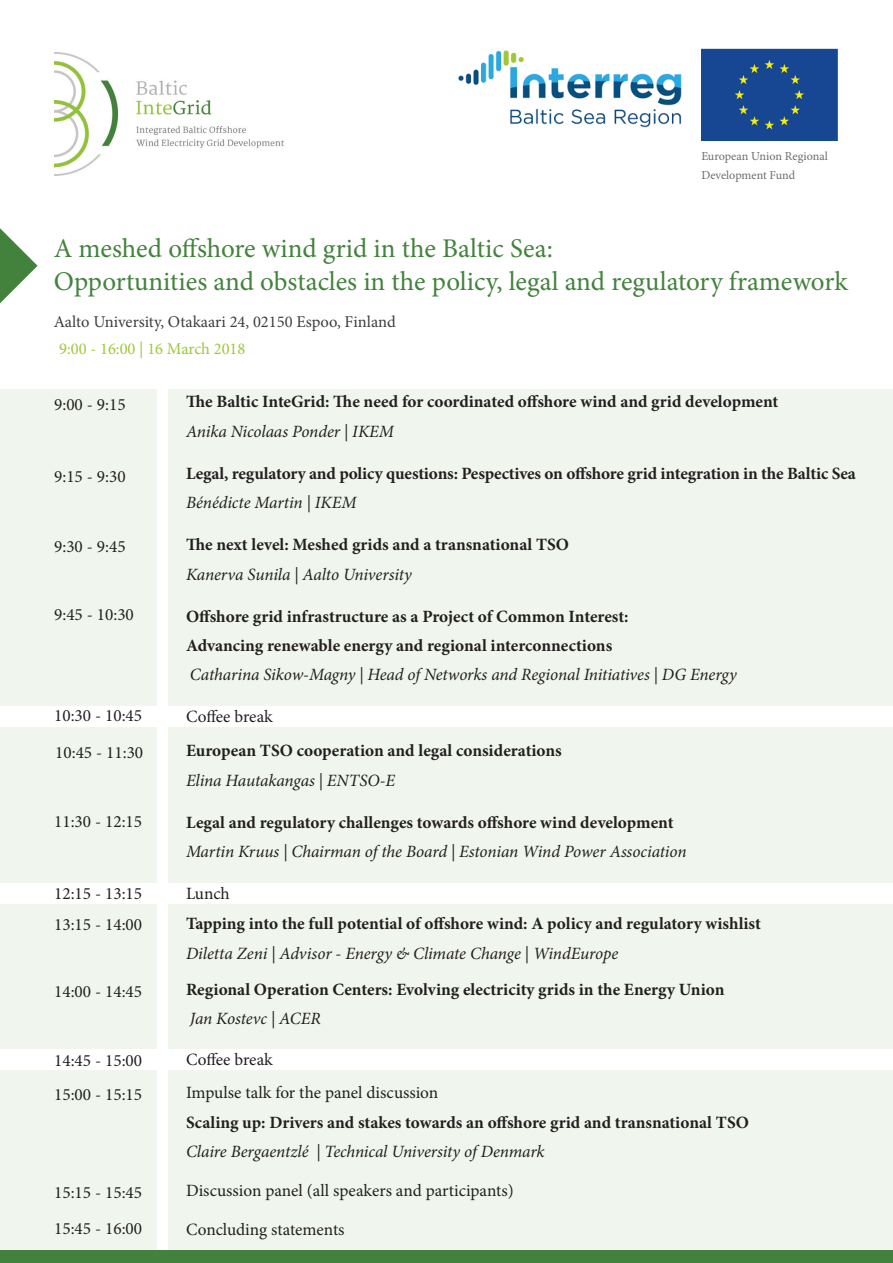
<style>
.page{position:relative;width:893px;height:1263px;background:#fff}
.page>*{position:absolute;margin:0;border:0;box-sizing:border-box;transform-origin:0 0}
.t1{font:27px/32.4px "Minion Pro";color:#43823d}
.t2{font:700 17.25px/29.5px "Minion Pro";color:#231f20}
.t3{font:italic 17.25px "Minion Pro";letter-spacing:-.005em;color:#231f20}
.t4{font:17.25px/36.2px "Minion Pro";color:#231f20}
.t5{font:16.5px "Minion Pro";color:#3e3e3f}
.t6{font:16.5px "Minion Pro";color:#9ec73a}
.t7{font:12.15px/18.8px "Minion Pro";letter-spacing:-.005em;color:#6c6d70}
</style>
<div class="page">
<img style="left:458px;top:51px;width:223px;height:77px">
<div style="left:701px;top:48px;width:137px;height:92px;background:#174792"></div>
<img style="left:54px;top:53px;width:230px;height:122px">
<svg style="left:0;top:228px;width:38px;height:75px"></svg>
<div style="left:0;top:390px;width:893px;height:873px;background:#f0f6ed"></div>
<div style="left:0;top:883px;width:893px;height:21px;background:#fff"></div>
<div style="left:157px;top:374px;width:11px;height:889px;background:#fff"></div>
<div style="left:0;top:706px;width:893px;height:20px;background:#fff"></div>
<div style="left:0;top:1049px;width:893px;height:20px;background:#fff"></div>
<div style="left:0;top:1250px;width:893px;height:13px;background:#43823d"></div>
<p class="t7" style="left:701px;top:147px;width:128px">European Union Regional<br>Development Fund</p>
<h1 class="t1" style="left:54px;top:232px;width:795px">A meshed offshore wind grid in the Baltic Sea:<br>Opportunities and obstacles in the policy, legal and regulatory framework</h1>
<p class="t5" style="left:54px;top:311px;width:344px">Aalto University, Otakaari 24, 02150 Espoo, Finland</p>
<p class="t6" style="left:59px;top:337px;width:188px">9:00 - 16:00 | 16 March 2018</p>
<p class="t4" style="left:54px;top:387px;width:73px">9:00 - 9:15</p>
<p class="t4" style="left:54px;top:459px;width:73px">9:15 - 9:30</p>
<p class="t4" style="left:54px;top:528px;width:73px">9:30 - 9:45</p>
<p class="t4" style="left:54px;top:596px;width:81px">9:45 - 10:30</p>
<p class="t4" style="left:54px;top:697px;width:90px">10:30 - 10:45</p>
<p class="t4" style="left:55px;top:734px;width:90px">10:45 - 11:30</p>
<p class="t4" style="left:54px;top:803px;width:90px">11:30 - 12:15</p>
<p class="t4" style="left:54px;top:876px;width:90px">12:15 - 13:15</p>
<p class="t4" style="left:54px;top:906px;width:90px">13:15 - 14:00</p>
<p class="t4" style="left:54px;top:973px;width:90px">14:00 - 14:45</p>
<p class="t4" style="left:54px;top:1042px;width:90px">14:45 - 15:00</p>
<p class="t4" style="left:54px;top:1076px;width:90px">15:00 - 15:15</p>
<p class="t4" style="left:54px;top:1174px;width:90px">15:15 - 15:45<br>15:45 - 16:00</p>
<p class="t2" style="left:186px;top:386px;width:594px">The Baltic InteGrid: The need for coordinated offshore wind and grid development</p>
<p class="t3" style="left:186px;top:419px;width:209px">Anika Nicolaas Ponder | IKEM</p>
<p class="t2" style="left:186px;top:458px;width:671px">Legal, regulatory and policy questions: Pespectives on offshore grid integration in the Baltic Sea</p>
<p class="t3" style="left:186px;top:491px;width:172px">Bénédicte Martin | IKEM</p>
<p class="t2" style="left:186px;top:529px;width:385px">The next level: Meshed grids and a transnational TSO</p>
<p class="t3" style="left:186px;top:562px;width:227px">Kanerva Sunila | Aalto University</p>
<p class="t2" style="left:186px;top:601px;width:444px">Offshore grid infrastructure as a Project of Common Interest:<br>Advancing renewable energy and regional interconnections</p>
<p class="t3" style="left:190px;top:662px;width:548px">Catharina Sikow-Magny | Head of Networks and Regional Initiatives | DG Energy</p>
<p class="t4" style="left:186px;top:698px;width:88px">Coffee break</p>
<p class="t2" style="left:186px;top:736px;width:377px">European TSO cooperation and legal considerations</p>
<p class="t3" style="left:186px;top:768px;width:211px">Elina Hautakangas | ENTSO-E</p>
<p class="t2" style="left:186px;top:807px;width:489px">Legal and regulatory challenges towards offshore wind development</p>
<p class="t3" style="left:186px;top:840px;width:502px">Martin Kruus | Chairman of the Board | Estonian Wind Power Association</p>
<p class="t4" style="left:186px;top:876px;width:45px">Lunch</p>
<p class="t2" style="left:186px;top:909px;width:576px">Tapping into the full potential of offshore wind: A policy and regulatory wishlist</p>
<p class="t3" style="left:186px;top:941px;width:434px">Diletta Zeni | Advisor - Energy &amp; Climate Change | WindEurope</p>
<p class="t2" style="left:186px;top:974px;width:540px">Regional Operation Centers: Evolving electricity grids in the Energy Union</p>
<p class="t3" style="left:190px;top:1007px;width:132px">Jan Kostevc | ACER</p>
<p class="t4" style="left:186px;top:1043px;width:254px;line-height:33px">Coffee break<br>Impulse talk for the panel discussion</p>
<p class="t2" style="left:186px;top:1107px;width:564px">Scaling up: Drivers and stakes towards an offshore grid and transnational TSO</p>
<p class="t3" style="left:186px;top:1140px;width:360px">Claire Bergaentzlé | Technical University of Denmark</p>
<p class="t4" style="left:186px;top:1173px;width:329px">Discussion panel (all speakers and participants)</p>
<p class="t4" style="left:186px;top:1212px;width:160px">Concluding statements</p>
</div>
